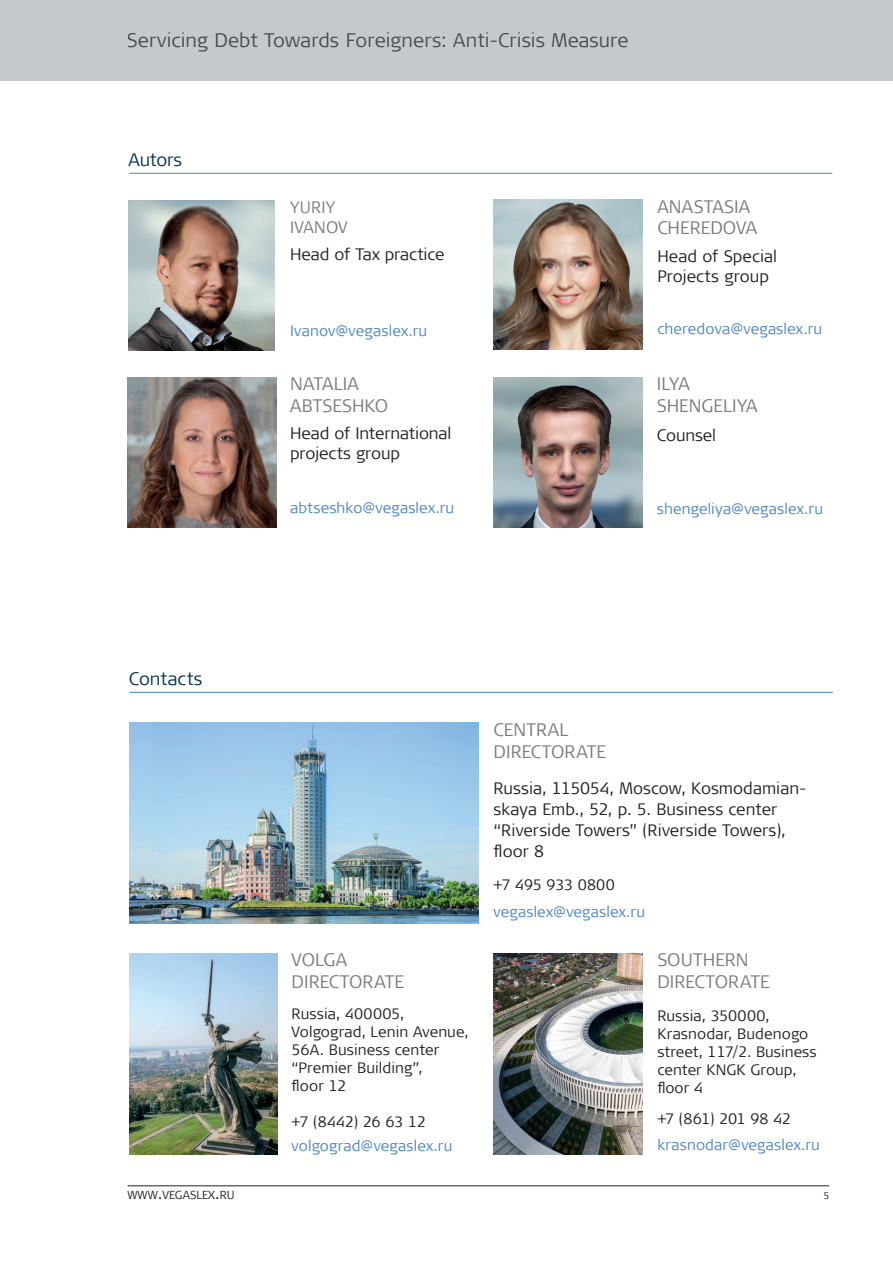
<style>
.page{position:relative;width:893px;height:1263px;background:#fff}
.page>*{position:absolute;margin:0;border:0;box-sizing:border-box;transform-origin:0 0}
.t1{font:300 19.5px "Signa Offc Pro";color:#4a4c4f}
.t2{font:300 18px/21.6px "Signa Offc Pro";color:#7a7c7f}
.t3{font:300 18px "Signa Offc Pro";letter-spacing:-.01em;color:#05314e}
.t4{font:300 16.5px/21px "Signa Offc Pro";color:#231f20}
.t5{font:300 16.5px/19.8px "Signa Offc Pro";letter-spacing:.01em;color:#7a7c7f}
.t6{font:300 15px/18px "Signa Offc Pro";color:#231f20}
.t7{font:300 15px "Signa Offc Pro";letter-spacing:.01em;color:#4d84c4}
.t8{font:300 15px "Signa Offc Pro";letter-spacing:-.02em;color:#231f20}
.t9{font:300 11.55px "Signa Offc Pro";color:#231f20}
.t10{font:300 9.6px "Signa Offc Pro";color:#231f20}
.s1{font-size:16.5px}
</style>
<div class="page">
<img style="left:128px;top:377px;width:148px;height:150px">
<hr style="left:129px;top:173px;width:703px;height:1px;background:#4d84c4">
<hr style="left:128px;top:1185px;width:701px;height:1px;background:#231f20">
<img style="left:129px;top:200px;width:146px;height:150px">
<div style="left:0;top:0;width:893px;height:81px;background:#c4c9ce"></div>
<img style="left:493px;top:377px;width:149px;height:150px">
<img style="left:494px;top:200px;width:148px;height:150px">
<img style="left:129px;top:723px;width:25px;height:201px">
<img style="left:129px;top:953px;width:148px;height:201px">
<img style="left:154px;top:723px;width:325px;height:201px">
<img style="left:494px;top:953px;width:148px;height:201px">
<hr style="left:129px;top:692px;width:704px;height:1px;background:#4d84c4">
<p class="t1" style="left:127px;top:27px;width:503px">Servicing Debt Towards Foreigners: Anti-Crisis Measure</p>
<p class="t3" style="left:129px;top:147px;width:55px">Autors</p>
<p class="t3" style="left:129px;top:666px;width:75px">Contacts</p>
<p class="t5" style="left:290px;top:196px;width:59px">YURIY<br>IVANOV</p>
<p class="t4" style="left:290px;top:243px;width:156px">Head of Tax practice</p>
<p class="t7" style="left:290px;top:320px;width:139px">Ivanov@vegaslex.ru</p>
<p class="t2" style="left:290px;top:373px;width:100px">NATALIA<br>ABTSESHKO</p>
<p class="t4" style="left:290px;top:423px;width:163px;line-height:19.8px">Head of International projects group</p>
<p class="t7" style="left:290px;top:498px;width:165px">abtseshko@vegaslex.ru</p>
<p class="t2" style="left:657px;top:195px;width:101px">ANASTASIA<br>CHEREDOVA</p>
<p class="t4" style="left:657px;top:245px;width:121px;line-height:19.8px">Head of Special<br>Projects group</p>
<p class="t7" style="left:657px;top:318px;width:166px">cheredova@vegaslex.ru</p>
<p class="t2" style="left:657px;top:373px;width:102px">ILYA<br>SHENGELIYA</p>
<p class="t4" style="left:657px;top:424px;width:60px">Counsel</p>
<p class="t7" style="left:657px;top:499px;width:168px">shengeliya@vegaslex.ru</p>
<p class="t2" style="left:292px;top:948px;width:114px">VOLGA<br>DIRECTORATE</p>
<p class="t6" style="left:292px;top:1004px;width:178px">Russia, 400005,<br>Volgograd, Lenin Avenue,<br>56A. Business center “Premier Building”,<br>floor 12</p>
<p class="t8" style="left:292px;top:1112px;width:136px">+7 (8442) 26 63 12</p>
<p class="t7" style="left:292px;top:1136px;width:162px">volgograd@vegaslex.ru</p>
<p class="t2" style="left:494px;top:718px;width:114px">CENTRAL<br>DIRECTORATE</p>
<p class="t4" style="left:494px;top:776px;width:314px">Russia, 115054, Moscow, Kosmodamian&shy;skaya Emb., 52, p. 5. Business center “Riverside Towers” (Riverside Towers), floor 8</p>
<p class="t6" style="left:494px;top:875px;width:123px">+7 495 933 0800</p>
<p class="t7" style="left:494px;top:901px;width:153px">vegaslex@vegaslex.ru</p>
<p class="t2" style="left:657px;top:948px;width:114px">SOUTHERN<br>DIRECTORATE</p>
<p class="t6" style="left:657px;top:1006px;width:161px">Russia, 350000,<br>Krasnodar, Budenogo street, 117/2. Business center KNGK Group, floor 4</p>
<p class="t8" style="left:657px;top:1109px;width:135px">+7 (861) 201 98 42</p>
<p class="t7" style="left:657px;top:1134px;width:164px">krasnodar@vegaslex.ru</p>
<p class="t9" style="left:128px;top:1187px;width:108px">WWW<span class="s1">.</span>VEGASLEX<span class="s1">.</span>RU</p>
<p class="t10" style="left:823px;top:1189px;width:7px">5</p>
</div>
